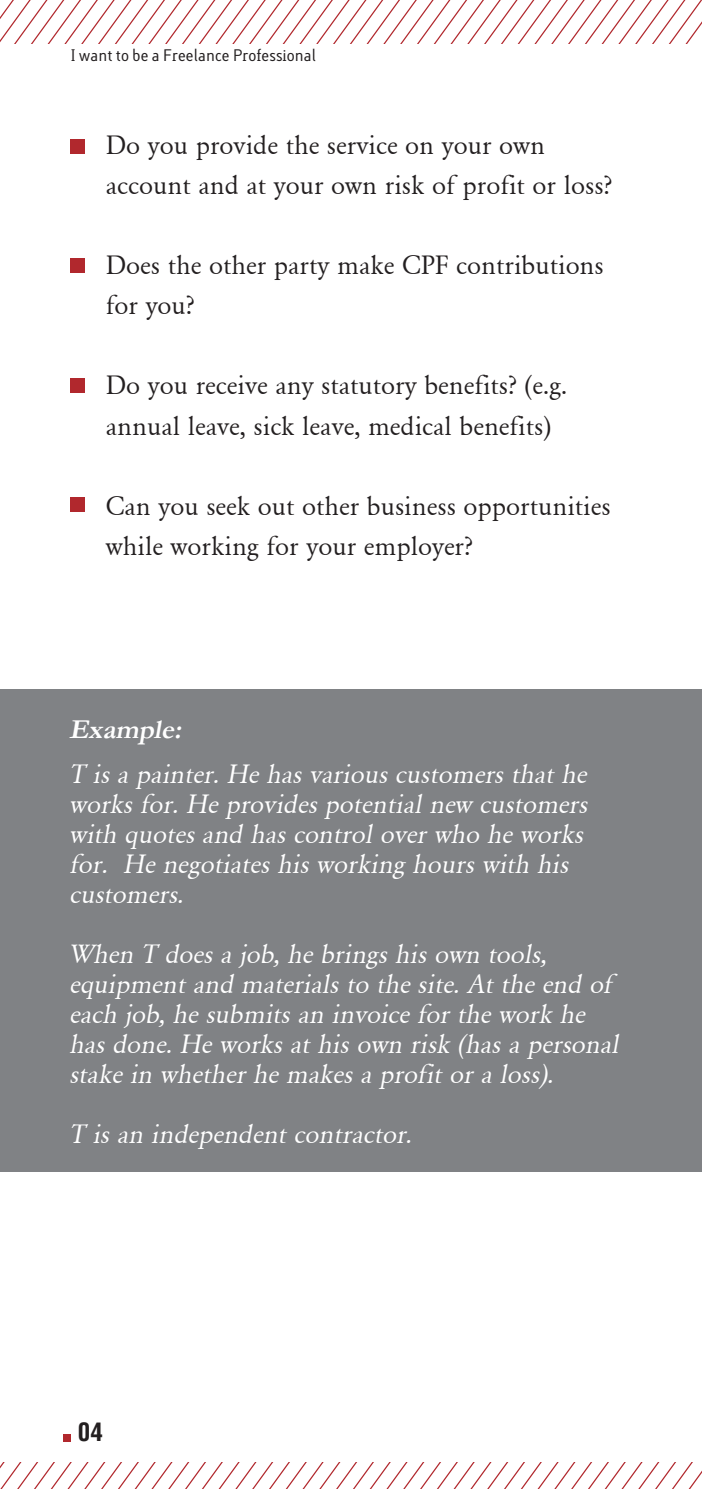
<style>
.page{position:relative;width:702px;height:1489px;background:#fff}
.page>*{position:absolute;margin:0;border:0;box-sizing:border-box;transform-origin:0 0}
.t1{font:italic 27.5px/30px "Garamond";color:#fff}
.t2{font:27.5px/40px "Garamond";color:#231f20}
.t3{font:italic 700 27.5px "Garamond";color:#fff}
.t4{font:700 condensed 25px "Helvetica";color:#231f20}
.t5{font:15px "Lacuna";color:#231f20}
</style>
<div class="page">
<div style="left:64px;top:1433px;width:7px;height:7px;background:#b1282d"></div>
<svg style="left:0;top:0;width:702px;height:43px"></svg>
<svg style="left:0;top:1462px;width:702px;height:26px"></svg>
<div style="left:0;top:689px;width:702px;height:482px;background:#808285"></div>
<div style="left:71px;top:258px;width:14px;height:14px;background:#b1282d"></div>
<div style="left:71px;top:378px;width:14px;height:14px;background:#b1282d"></div>
<div style="left:71px;top:497px;width:14px;height:15px;background:#b1282d"></div>
<div style="left:71px;top:139px;width:14px;height:14px;background:#b1282d"></div>
<p class="t5" style="left:71px;top:46px;width:247px">I want to be a Freelance Professional</p>
<p class="t2" style="left:106px;top:125px;width:508px">Do you provide the service on your own account and at your own risk of profit or loss?</p>
<p class="t2" style="left:106px;top:245px;width:499px">Does the other party make CPF contributions for you?</p>
<p class="t2" style="left:106px;top:365px;width:462px">Do you receive any statutory benefits? (e.g. annual leave, sick leave, medical benefits)</p>
<p class="t2" style="left:106px;top:485px;width:506px">Can you seek out other business opportunities while working for your employer?</p>
<p class="t3" style="left:69px;top:713px;width:119px">Example:</p>
<p class="t1" style="left:69px;top:758px;width:525px">T is a painter. He has various customers that he works for. He provides potential new customers with quotes and has control over who he works for. He negotiates his working hours with his customers.</p>
<p class="t1" style="left:69px;top:938px;width:556px">When T does a job, he brings his own tools, equipment and materials to the site. At the end of each job, he submits an invoice for the work he has done. He works at his own risk (has a personal stake in whether he makes a profit or a loss).</p>
<p class="t1" style="left:69px;top:1118px;width:349px">T is an independent contractor.</p>
<p class="t4" style="left:78px;top:1416px;width:26px">04</p>
</div>
